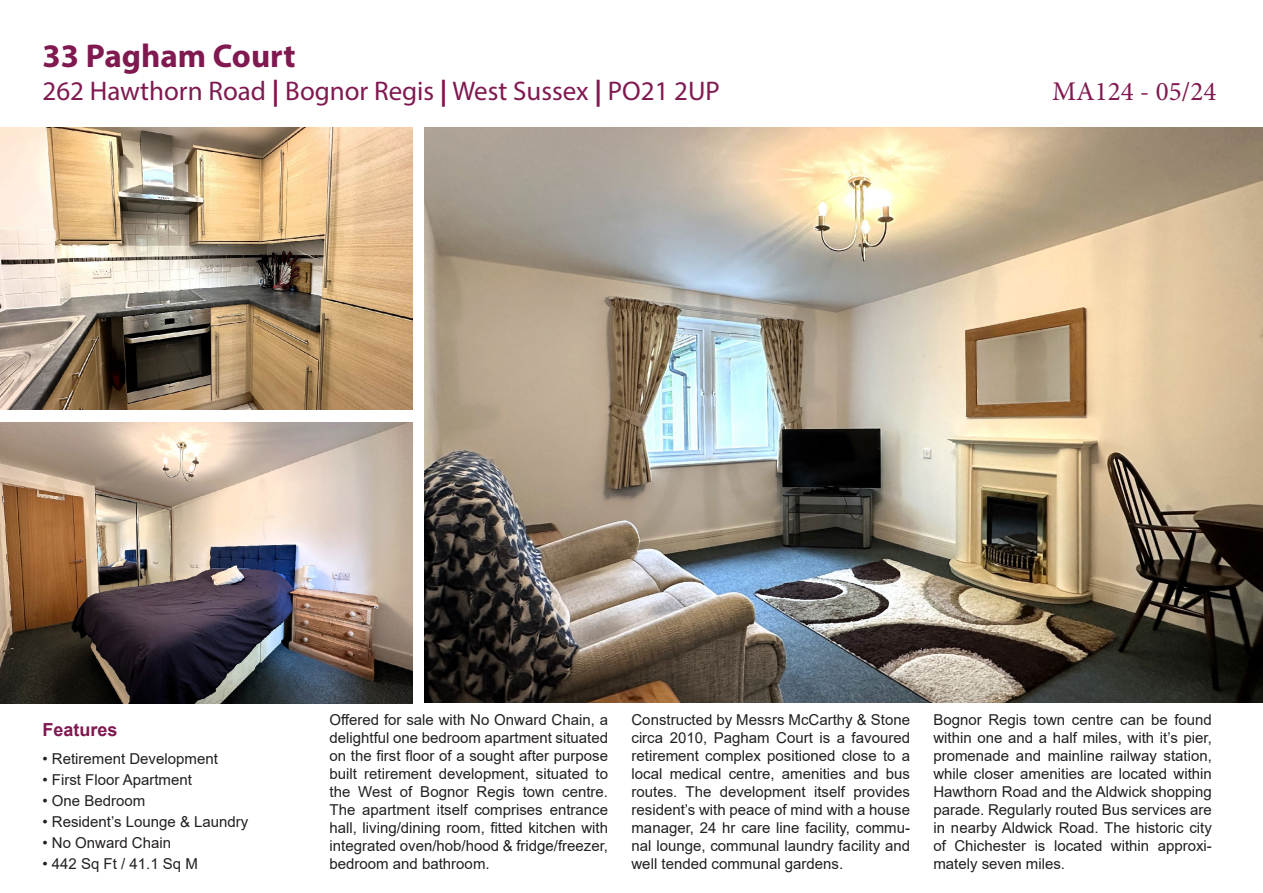
<style>
.page{position:relative;width:1263px;height:893px;background:#fff}
.page>*{position:absolute;margin:0;border:0;box-sizing:border-box;transform-origin:0 0}
.t1{font:700 33px "Myriad Pro";color:#80194f}
.t2{font:27px "Myriad Pro";color:#80194f}
.t3{font:27px "Minion Pro";color:#80194f}
.t4{font:700 18px "Arial";color:#80194f}
.t5{font:15px/18px "Arial";color:#231f20;text-align:justify}
.s1{font-weight:700}
</style>
<div class="page">
<img style="left:0;top:422px;width:413px;height:281px">
<img style="left:0;top:128px;width:413px;height:281px">
<img style="left:424px;top:128px;width:839px;height:574px">
<h1 class="t1" style="left:43px;top:35px;width:255px">33 Pagham Court</h1>
<h2 class="t2" style="left:43px;top:74px;width:679px">262 Hawthorn Road <span class="s1">|</span> Bognor Regis <span class="s1">|</span> West Sussex <span class="s1">|</span> PO21 2UP</h2>
<h2 class="t3" style="left:1052px;top:73px;width:166px">MA124 - 05/24</h2>
<p class="t4" style="left:43px;top:717px;width:77px">Features</p>
<p class="t5" style="left:330px;top:711px;width:280px">Offered for sale with No Onward Chain, a delightful one bedroom apartment situated on the first floor of a sought after purpose built retirement development, situated to the West of Bognor Regis town centre.<br>The apartment itself comprises entrance hall, living/dining room, fitted kitchen with integrated oven/hob/hood &amp; fridge/freezer, bedroom and bathroom.</p>
<p class="t5" style="left:631px;top:711px;width:280px">Constructed by Messrs McCarthy &amp; Stone circa 2010, Pagham Court is a favoured retirement complex positioned close to a local medical centre, amenities and bus routes. The development itself provides resident’s with peace of mind with a house manager, 24 hr care line facility, commu&shy;nal lounge, communal laundry facility and well tended communal gardens.</p>
<p class="t5" style="left:933px;top:711px;width:280px">Bognor Regis town centre can be found within one and a half miles, with it’s pier, promenade and mainline railway station, while closer amenities are located within Hawthorn Road and the Aldwick shopping parade. Regularly routed Bus services are in nearby Aldwick Road. The historic city of Chichester is located within approxi&shy;mately seven miles.</p>
<p class="t5" style="left:43px;top:749px;width:177px">• Retirement Development</p>
<p class="t5" style="left:43px;top:770px;width:151px">• First Floor Apartment</p>
<p class="t5" style="left:43px;top:791px;width:104px">• One Bedroom</p>
<p class="t5" style="left:43px;top:812px;width:207px">• Resident’s Lounge &amp; Laundry</p>
<p class="t5" style="left:43px;top:833px;width:130px">• No Onward Chain</p>
<p class="t5" style="left:43px;top:854px;width:157px">• 442 Sq Ft / 41.1 Sq M</p>
</div>
